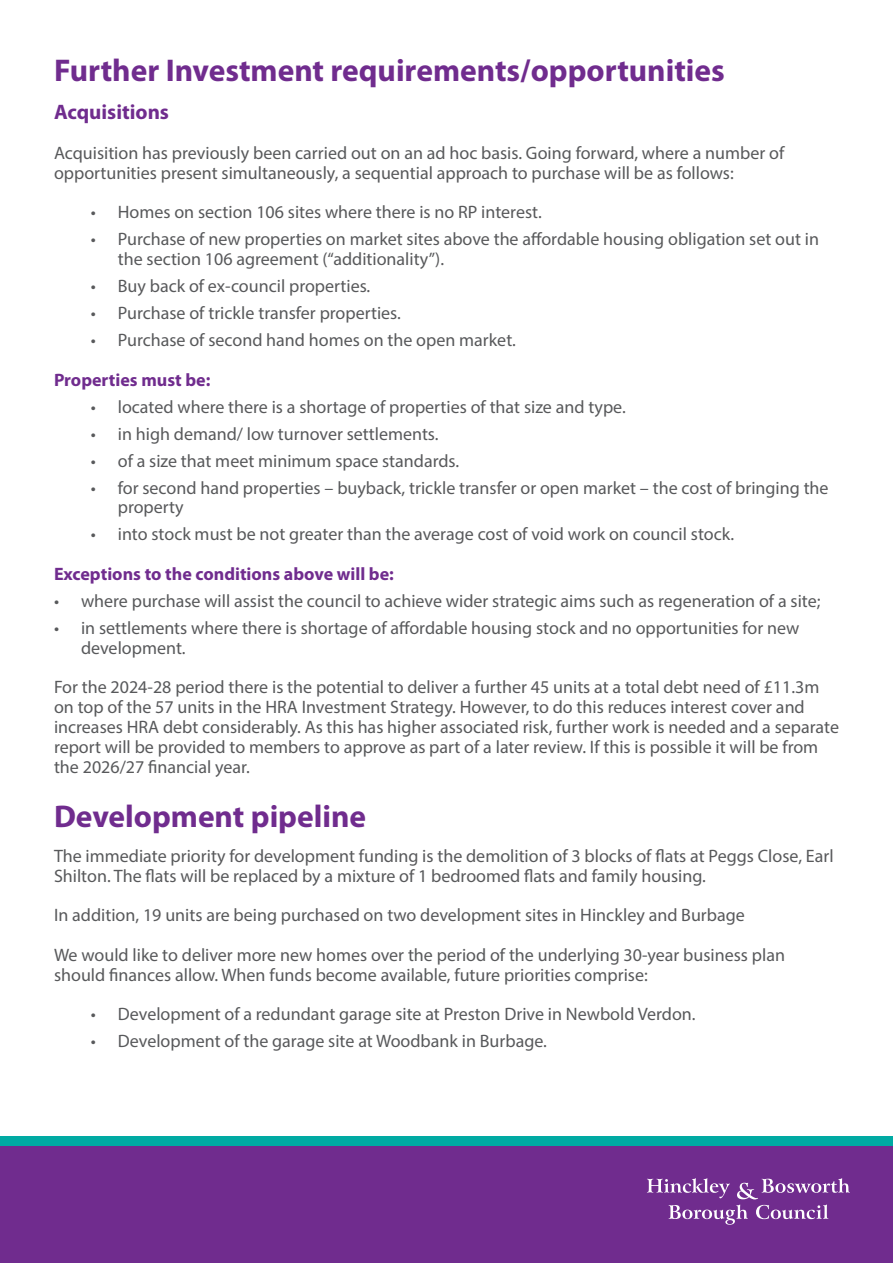
<style>
.page{position:relative;width:893px;height:1263px;background:#fff}
.page>*{position:absolute;margin:0;border:0;box-sizing:border-box;transform-origin:0 0}
.Heading_2{font:700 31.5px "Myriad Pro";color:#702c8e}
.Paragraph_Style_1{font:700 21px "Myriad Pro";color:#702c8e}
.Paragraph_Style_1-2{font:18px/19.8px "Myriad Pro";color:#58595b}
.Paragraph_Style_1-3{font:700 18px "Myriad Pro";color:#702c8e}
</style>
<div class="page">
<div style="left:0;top:1136px;width:893px;height:127px;background:#702c8e"></div>
<svg style="left:647px;top:1178px;width:203px;height:47px"></svg>
<div style="left:0;top:1136px;width:893px;height:9px;background:#00aaa3"></div>
<h2 class="Heading_2" style="left:54px;top:53px;width:672px">Further Investment requirements/opportunities</h2>
<h2 class="Paragraph_Style_1" style="left:54px;top:100px;width:117px">Acquisitions</h2>
<h2 class="Paragraph_Style_1-2" style="left:54px;top:142px;width:732px">Acquisition has previously been carried out on an ad hoc basis. Going forward, where a number of</h2>
<h2 class="Paragraph_Style_1-2" style="left:54px;top:162px;width:681px">opportunities present simultaneously, a sequential approach to purchase will be as follows:</h2>
<h2 class="Paragraph_Style_1-2" style="left:91px;top:202px;width:452px">• Homes on section 106 sites where there is no RP interest.</h2>
<h2 class="Paragraph_Style_1-2" style="left:118px;top:229px;width:703px;text-indent:-27px">• Purchase of new properties on market sites above the affordable housing obligation set out in the section 106 agreement (“additionality”).</h2>
<h2 class="Paragraph_Style_1-2" style="left:91px;top:276px;width:281px">• Buy back of ex-council properties.</h2>
<h2 class="Paragraph_Style_1-2" style="left:91px;top:303px;width:312px">• Purchase of trickle transfer properties.</h2>
<h2 class="Paragraph_Style_1-2" style="left:91px;top:330px;width:427px">• Purchase of second hand homes on the open market.</h2>
<h2 class="Paragraph_Style_1-3" style="left:54px;top:369px;width:158px">Properties must be:</h2>
<h2 class="Paragraph_Style_1-2" style="left:91px;top:396px;width:536px">• located where there is a shortage of properties of that size and type.</h2>
<h2 class="Paragraph_Style_1-2" style="left:91px;top:423px;width:349px">• in high demand/ low turnover settlements.</h2>
<h2 class="Paragraph_Style_1-2" style="left:91px;top:450px;width:370px">• of a size that meet minimum space standards.</h2>
<h2 class="Paragraph_Style_1-2" style="left:118px;top:477px;width:712px;text-indent:-27px">• for second hand properties – buyback, trickle transfer or open market – the cost of bringing the property</h2>
<h2 class="Paragraph_Style_1-2" style="left:91px;top:524px;width:645px">• into stock must be not greater than the average cost of void work on council stock.</h2>
<h2 class="Paragraph_Style_1-3" style="left:54px;top:564px;width:341px">Exceptions to the conditions above will be:</h2>
<h2 class="Paragraph_Style_1-2" style="left:54px;top:591px;width:768px">• where purchase will assist the council to achieve wider strategic aims such as regeneration of a site;</h2>
<h2 class="Paragraph_Style_1-2" style="left:81px;top:618px;width:720px;text-indent:-27px">• in settlements where there is shortage of affordable housing stock and no opportunities for new development.</h2>
<h2 class="Paragraph_Style_1-2" style="left:54px;top:677px;width:767px">For the 2024-28 period there is the potential to deliver a further 45 units at a total debt need of £11.3m</h2>
<h2 class="Paragraph_Style_1-2" style="left:54px;top:697px;width:752px">on top of the 57 units in the HRA Investment Strategy. However, to do this reduces interest cover and</h2>
<h2 class="Paragraph_Style_1-2" style="left:54px;top:717px;width:787px">increases HRA debt considerably. As this has higher associated risk, further work is needed and a separate</h2>
<h2 class="Paragraph_Style_1-2" style="left:54px;top:736px;width:766px">report will be provided to members to approve as part of a later review. If this is possible it will be from</h2>
<h2 class="Paragraph_Style_1-2" style="left:54px;top:756px;width:197px">the 2026/27 financial year.</h2>
<h2 class="Heading_2" style="left:54px;top:799px;width:314px">Development pipeline</h2>
<h2 class="Paragraph_Style_1-2" style="left:54px;top:846px;width:781px">The immediate priority for development funding is the demolition of 3 blocks of flats at Peggs Close, Earl</h2>
<h2 class="Paragraph_Style_1-2" style="left:54px;top:865px;width:653px">Shilton. The flats will be replaced by a mixture of 1 bedroomed flats and family housing.</h2>
<h2 class="Paragraph_Style_1-2" style="left:54px;top:905px;width:692px">In addition, 19 units are being purchased on two development sites in Hinckley and Burbage</h2>
<h2 class="Paragraph_Style_1-2" style="left:54px;top:945px;width:732px">We would like to deliver more new homes over the period of the underlying 30-year business plan</h2>
<h2 class="Paragraph_Style_1-2" style="left:54px;top:964px;width:595px">should finances allow. When funds become available, future priorities comprise:</h2>
<h2 class="Paragraph_Style_1-2" style="left:91px;top:1004px;width:606px">• Development of a redundant garage site at Preston Drive in Newbold Verdon.</h2>
<h2 class="Paragraph_Style_1-2" style="left:91px;top:1031px;width:458px">• Development of the garage site at Woodbank in Burbage.</h2>
</div>
